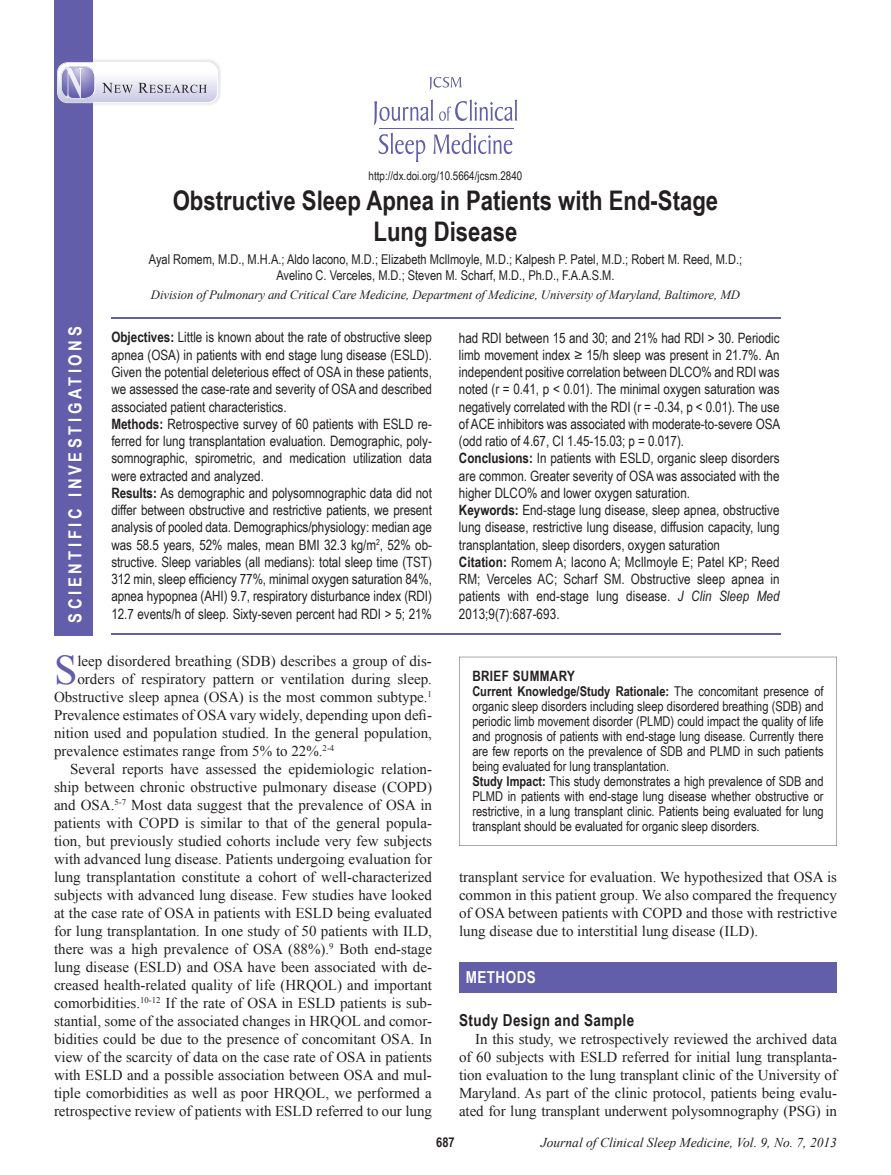
<style>
.page{position:relative;width:891px;height:1175px;background:#fff}
.page>*{position:absolute;margin:0;border:0;box-sizing:border-box;transform-origin:0 0}
.t1{font:42.15px "Times New Roman";color:#625ea9}
.t2{font:700 27px/30.8px "Arial Narrow";color:#231f20;text-align:center}
.t3{font:700 18px "Arial Narrow";letter-spacing:.2em;color:#fff}
.t4{font:700 16.5px "Arial Narrow";letter-spacing:.025em;color:#231f20}
.t5{font:700 16.5px "Arial Narrow";letter-spacing:.025em;color:#fff}
.t6{font:15px/18px "Times New Roman";color:#231f20;text-align:justify}
.t7{font:14.25px/17.2px "Arial Narrow";color:#231f20}
.t8{font:700 14.25px "Arial Narrow";letter-spacing:.025em;color:#231f20}
.t9{font:13.5px/15px "Arial Narrow";color:#231f20;text-align:center}
.t10{font:italic 13.5px "Times New Roman";color:#231f20}
.t11{font:700 13.5px "Arial Narrow";color:#231f20}
.t12{font:italic 12.75px "Times New Roman";letter-spacing:-.01em;color:#231f20}
.t13{font:12px "Arial Narrow";color:#231f20}
.s1{font-weight:700}
.s2{font-style:italic}
</style>
<div class="page">
<div style="left:54px;top:0;width:39px;height:635px;background:#625ea9"></div>
<hr style="left:111px;top:317px;width:669px;height:1px;background:#625ea9">
<hr style="left:111px;top:633px;width:669px;height:2px;background:#625ea9">
<hr style="left:379px;top:128px;width:135px;height:1px;background:#625ea9">
<svg style="left:430px;top:77px;width:32px;height:13px"></svg>
<svg style="left:374px;top:100px;width:59px;height:25px"></svg>
<svg style="left:439px;top:100px;width:78px;height:21px"></svg>
<svg style="left:379px;top:133px;width:46px;height:29px"></svg>
<svg style="left:433px;top:133px;width:79px;height:21px"></svg>
<img style="left:55px;top:60px;width:38px;height:44px">
<svg style="left:57px;top:62px;width:161px;height:41px"></svg>
<div style="left:459px;top:962px;width:378px;height:30px;background:#625ea9"></div>
<svg style="left:459px;top:657px;width:378px;height:189px"></svg>
<p class="t13" style="left:369px;top:167px;width:155px">http://dx.doi.org/10.5664/jcsm.2840</p>
<h2 class="t2" style="left:173px;top:184px;width:547px">Obstructive Sleep Apnea in Patients with End-Stage<br>Lung Disease</h2>
<p class="t9" style="left:149px;top:250px;width:595px;line-height:16.2px">Ayal Romem, M.D., M.H.A.; Aldo Iacono, M.D.; Elizabeth McIlmoyle, M.D.; Kalpesh P. Patel, M.D.; Robert M. Reed, M.D.;<br>Avelino C. Verceles, M.D.; Steven M. Scharf, M.D., Ph.D., F.A.A.S.M.</p>
<p class="t12" style="left:151px;top:286px;width:591px">Division of Pulmonary and Critical Care Medicine, Department of Medicine, University of Maryland, Baltimore, MD</p>
<p class="t3" style="left:61px;top:622px;width:298px;rotate:-90deg">SCIENTIFIC INVESTIGATIONS</p>
<h1 class="t1" style="left:54px;top:642px;width:25px">S</h1>
<p class="t6" style="left:77px;top:652px;width:356px">leep disordered breathing (SDB) describes a group of dis-</p>
<p class="t7" style="left:111px;top:328px;width:322px"><span class="s1">Objectives:</span> Little is known about the rate of obstructive sleep apnea (OSA) in patients with end stage lung disease (ESLD).<br>Given the potential deleterious effect of OSA in these patients, we assessed the case-rate and severity of OSA and described associated patient characteristics.<br><span class="s1">Methods:</span> Retrospective survey of 60 patients with ESLD re&shy;ferred for lung transplantation evaluation. Demographic, poly&shy;somnographic, spirometric, and medication utilization data were extracted and analyzed.<br><span class="s1">Results:</span> As demographic and polysomnographic data did not differ between obstructive and restrictive patients, we present analysis of pooled data. Demographics/physiology: median age was 58.5 years, 52% males, mean BMI 32.3 kg/m<sup>2</sup>, 52% ob&shy;structive. Sleep variables (all medians): total sleep time (TST)<br>312 min, sleep efficiency 77%, minimal oxygen saturation 84%, apnea hypopnea (AHI) 9.7, respiratory disturbance index (RDI)<br>12.7 events/h of sleep. Sixty-seven percent had RDI &gt; 5; 21%</p>
<p class="t7" style="left:459px;top:328px;width:323px">had RDI between 15 and 30; and 21% had RDI &gt; 30. Periodic limb movement index ≥ 15/h sleep was present in 21.7%. An independent positive correlation between DLCO% and RDI was noted (r = 0.41, p &lt; 0.01). The minimal oxygen saturation was negatively correlated with the RDI (r = -0.34, p &lt; 0.01). The use of ACE inhibitors was associated with moderate-to-severe OSA (odd ratio of 4.67, CI 1.45-15.03; p = 0.017).<br><span class="s1">Conclusions:</span> In patients with ESLD, organic sleep disorders are common. Greater severity of OSA was associated with the higher DLCO% and lower oxygen saturation.<br><span class="s1">keywords:</span> End-stage lung disease, sleep apnea, obstructive lung disease, restrictive lung disease, diffusion capacity, lung transplantation, sleep disorders, oxygen saturation<br><span class="s1">Citation:</span> Romem A; Iacono A; McIlmoyle E; Patel KP; Reed RM; Verceles AC; Scharf SM. Obstructive sleep apnea in patients with end-stage lung disease. <span class="s2">J Clin Sleep Med </span>2013;9(7):687-693.</p>
<p class="t8" style="left:472px;top:665px;width:104px">BRIEF SUMMARY</p>
<p class="t9" style="left:472px;top:683px;width:353px;text-align:left"><span class="s1">Current knowledge/Study Rationale:</span> The concomitant presence of organic sleep disorders including sleep disordered breathing (SDB) and periodic limb movement disorder (PLMD) could impact the quality of life and prognosis of patients with end-stage lung disease. Currently there are few reports on the prevalence of SDB and PLMD in such patients being evaluated for lung transplantation.<br><span class="s1">Study Impact:</span> This study demonstrates a high prevalence of SDB and PLMD in patients with end-stage lung disease whether obstructive or restrictive, in a lung transplant clinic. Patients being evaluated for lung transplant should be evaluated for organic sleep disorders.</p>
<p class="t6" style="left:77px;top:670px;width:356px">orders of respiratory pattern or ventilation during sleep.</p>
<p class="t6" style="left:54px;top:688px;width:379px">Obstructive sleep apnea (OSA) is the most common subtype.<sup>1</sup></p>
<p class="t6" style="left:54px;top:706px;width:379px">Prevalence estimates of OSA vary widely, depending upon defi-</p>
<p class="t6" style="left:54px;top:724px;width:380px">nition used and population studied. In the general population,</p>
<p class="t6" style="left:54px;top:742px;width:282px">prevalence estimates range from 5% to 22%.<sup>2-4</sup></p>
<p class="t6" style="left:70px;top:760px;width:363px">Several reports have assessed the epidemiologic relation-</p>
<p class="t6" style="left:54px;top:778px;width:380px">ship between chronic obstructive pulmonary disease (COPD)</p>
<p class="t6" style="left:54px;top:796px;width:380px">and OSA.<sup>5-7</sup> Most data suggest that the prevalence of OSA in</p>
<p class="t6" style="left:54px;top:814px;width:380px">patients with COPD is similar to that of the general popula-</p>
<p class="t6" style="left:54px;top:832px;width:380px">tion, but previously studied cohorts include very few subjects</p>
<p class="t6" style="left:54px;top:850px;width:379px">with advanced lung disease. Patients undergoing evaluation for</p>
<p class="t6" style="left:54px;top:868px;width:380px">lung transplantation constitute a cohort of well-characterized</p>
<p class="t6" style="left:54px;top:886px;width:380px">subjects with advanced lung disease. Few studies have looked</p>
<p class="t6" style="left:54px;top:904px;width:379px">at the case rate of OSA in patients with ESLD being evaluated</p>
<p class="t6" style="left:54px;top:922px;width:379px">for lung transplantation. In one study of 50 patients with ILD,</p>
<p class="t6" style="left:54px;top:940px;width:380px">there was a high prevalence of OSA (88%).<sup>9</sup> Both end-stage</p>
<p class="t6" style="left:54px;top:958px;width:380px">lung disease (ESLD) and OSA have been associated with de-</p>
<p class="t6" style="left:54px;top:976px;width:380px">creased health-related quality of life (HRQOL) and important</p>
<p class="t6" style="left:54px;top:994px;width:380px">comorbidities.<sup>10-12</sup> If the rate of OSA in ESLD patients is sub-</p>
<p class="t6" style="left:54px;top:1012px;width:380px">stantial, some of the associated changes in HRQOL and comor-</p>
<p class="t6" style="left:54px;top:1030px;width:380px">bidities could be due to the presence of concomitant OSA. In</p>
<p class="t6" style="left:54px;top:1048px;width:380px">view of the scarcity of data on the case rate of OSA in patients</p>
<p class="t6" style="left:54px;top:1066px;width:379px">with ESLD and a possible association between OSA and mul-</p>
<p class="t6" style="left:54px;top:1084px;width:379px">tiple comorbidities as well as poor HRQOL, we performed a</p>
<p class="t6" style="left:54px;top:1102px;width:380px">retrospective review of patients with ESLD referred to our lung</p>
<p class="t6" style="left:459px;top:868px;width:380px">transplant service for evaluation. We hypothesized that OSA is common in this patient group. We also compared the frequency of OSA between patients with COPD and those with restrictive lung disease due to interstitial lung disease (ILD).</p>
<p class="t5" style="left:466px;top:965px;width:72px">METHODS</p>
<p class="t4" style="left:459px;top:1008px;width:177px">Study Design and Sample</p>
<p class="t6" style="left:459px;top:1030px;width:380px;text-indent:16px">In this study, we retrospectively reviewed the archived data of 60 subjects with ESLD referred for initial lung transplanta&shy;tion evaluation to the lung transplant clinic of the University of Maryland. As part of the clinic protocol, patients being evalu&shy;ated for lung transplant underwent polysomnography (PSG) in</p>
<p class="t11" style="left:436px;top:1132px;width:20px">687</p>
<p class="t10" style="left:541px;top:1133px;width:298px">Journal of Clinical Sleep Medicine, Vol. 9, No. 7, 2013</p>
</div>
